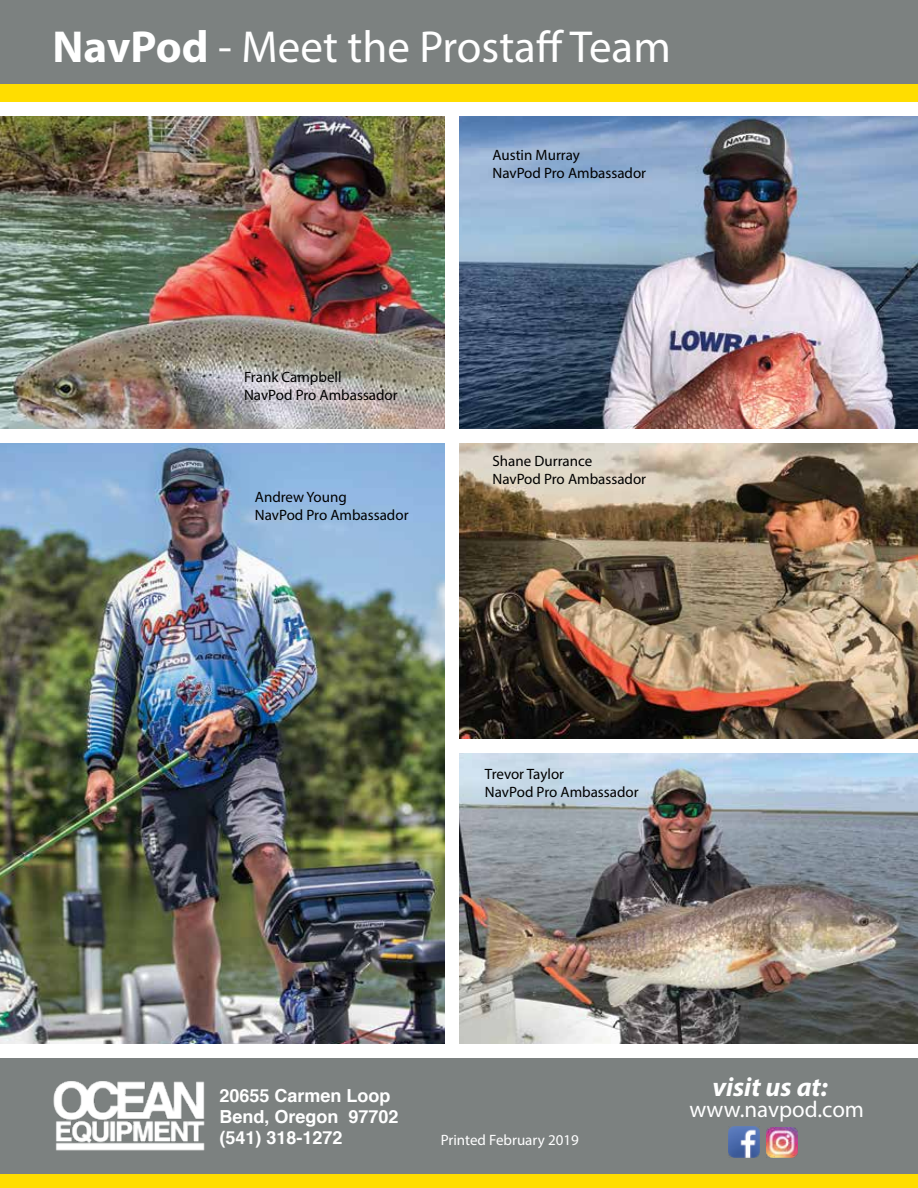
<style>
.page{position:relative;width:918px;height:1188px;background:#fff}
.page>*{position:absolute;margin:0;border:0;box-sizing:border-box;transform-origin:0 0}
.t1{font:45px "Myriad Pro";color:#fff}
.t2{font:italic 700 26.85px "Myriad Pro";color:#fff}
.t3{font:22.95px "Myriad Pro";color:#fff}
.t4{font:700 18px/21px "Helvetica";color:#fff}
.t5{font:15px/18px "Myriad Pro";color:#000}
.t6{font:15px "Myriad Pro";color:#fff}
.s1{font-weight:700}
</style>
<div class="page">
<img style="left:0;top:443px;width:445px;height:601px">
<img style="left:459px;top:116px;width:459px;height:313px">
<img style="left:459px;top:753px;width:459px;height:291px">
<img style="left:459px;top:443px;width:459px;height:296px">
<img style="left:0;top:116px;width:445px;height:313px">
<div style="left:0;top:88px;width:918px;height:14px;background:#fd0"></div>
<div style="left:0;top:1169px;width:918px;height:19px;background:#fd0"></div>
<div style="left:0;top:1053px;width:918px;height:120px;background:#7c8180"></div>
<img style="left:53px;top:1081px;width:152px;height:69px">
<img style="left:729px;top:1127px;width:30px;height:31px">
<img style="left:767px;top:1127px;width:30px;height:31px">
<div style="left:0;top:0;width:918px;height:85px;background:#7c8180"></div>
<div style="left:0;top:84px;width:918px;height:14px;background:#fd0"></div>
<div style="left:0;top:1045px;width:918px;height:13px;background:#fff"></div>
<h1 class="t1" style="left:52px;top:20px;width:620px"><span class="s1">NavPod</span> - Meet the Prostaff Team</h1>
<h1 class="t1" style="left:63px;top:22px;width:620px"><span class="s1">NavPod</span> - Meet the Prostaff Team</h1>
<p class="t5" style="left:244px;top:368px;width:155px">Frank Campbell<br>NavPod Pro Ambassador</p>
<p class="t5" style="left:255px;top:487px;width:155px">Andrew Young<br>NavPod Pro Ambassador</p>
<p class="t5" style="left:492px;top:145px;width:155px">Austin Murray<br>NavPod Pro Ambassador</p>
<p class="t5" style="left:492px;top:451px;width:155px">Shane Durrance<br>NavPod Pro Ambassador</p>
<p class="t5" style="left:485px;top:765px;width:155px">Trevor Taylor<br>NavPod Pro Ambassador</p>
<p class="t4" style="left:219px;top:1085px;width:181px">20655 Carmen Loop<br>Bend, Oregon 97702 (541) 318-1272</p>
<p class="t6" style="left:441px;top:1131px;width:140px">Printed February 2019</p>
<h2 class="t2" style="left:712px;top:1069px;width:117px">visit us at:</h2>
<h3 class="t3" style="left:689px;top:1096px;width:176px">www.navpod.com</h3>
</div>
